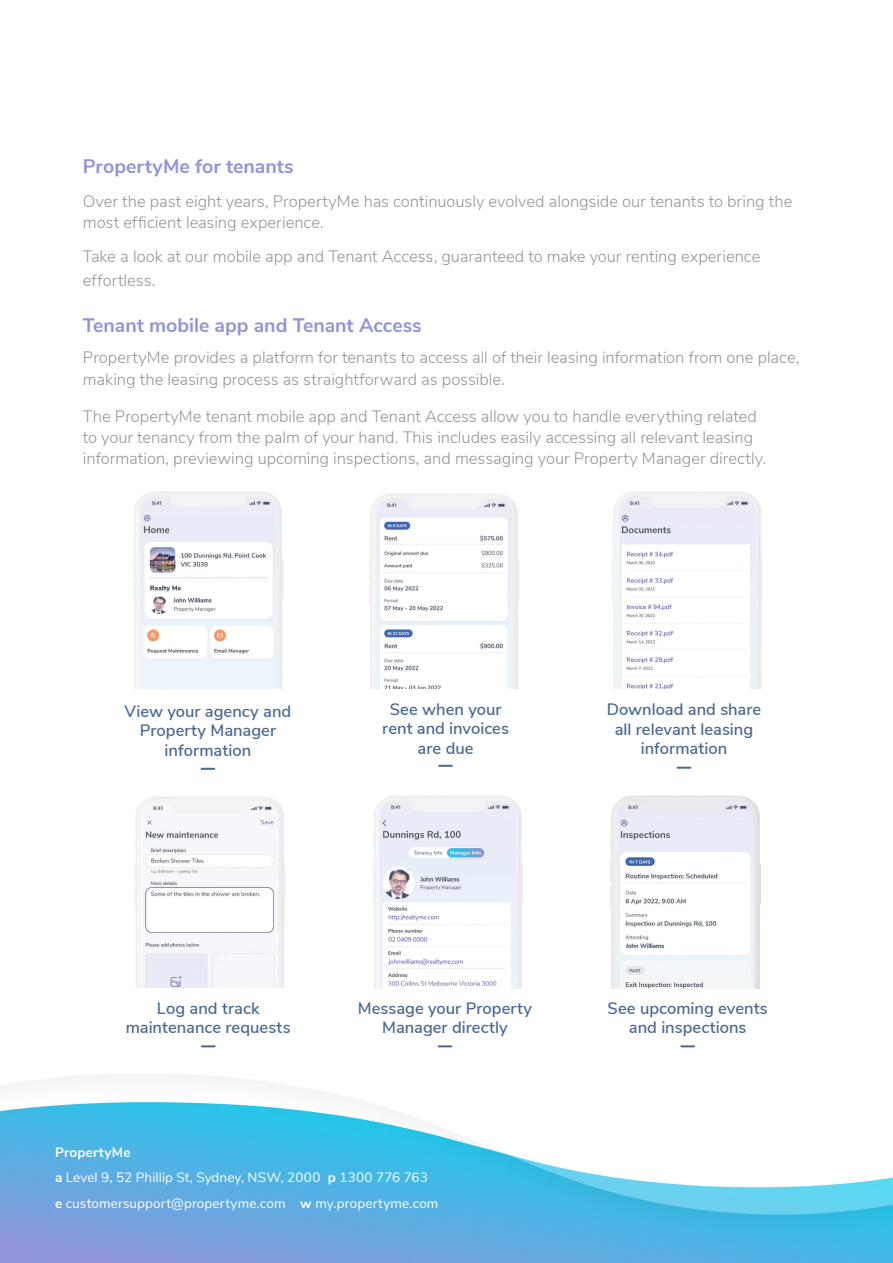
<style>
.page{position:relative;width:893px;height:1263px;background:#fff}
.page>*{position:absolute;margin:0;border:0;box-sizing:border-box;transform-origin:0 0}
.t1{font:700 19.5px "Nunito Sans";color:#9194da}
.t2{font:300 16.5px/21.5px "Nunito Sans";color:#939698}
.t3{font:600 16.5px/19.5px "Nunito Sans";color:#4c6993;text-align:center}
.t4{font:15px/25.5px "Nunito Sans";letter-spacing:.005em;color:#fff}
.t5{font:13.5px "Nunito Sans";letter-spacing:.01em;color:#fff}
.t6{font:700 13.5px "Nunito Sans";letter-spacing:.02em;color:#fff}
.s1{font-weight:700}
</style>
<div class="page">
<img style="left:0;top:688px;width:893px;height:574px">
<img style="left:133px;top:491px;width:151px;height:197px">
<svg style="left:201px;top:768px;width:14px;height:2px"></svg>
<img style="left:368px;top:493px;width:151px;height:195px">
<svg style="left:438px;top:765px;width:15px;height:2px"></svg>
<img style="left:612px;top:491px;width:151px;height:197px">
<svg style="left:677px;top:767px;width:14px;height:2px"></svg>
<img style="left:109px;top:773px;width:201px;height:215px">
<img style="left:346px;top:772px;width:201px;height:216px">
<svg style="left:201px;top:1045px;width:15px;height:2px"></svg>
<svg style="left:438px;top:1045px;width:14px;height:2px"></svg>
<svg style="left:680px;top:1045px;width:15px;height:2px"></svg>
<img style="left:584px;top:772px;width:201px;height:216px">
<p class="t1" style="left:83px;top:152px;width:212px">PropertyMe for tenants</p>
<p class="t2" style="left:83px;top:189px;width:711px">Over the past eight years, PropertyMe has continuously evolved alongside our tenants to bring the most efficient leasing experience.</p>
<p class="t2" style="left:83px;top:243px;width:679px;line-height:24.5px">Take a look at our mobile app and Tenant Access, guaranteed to make your renting experience effortless.</p>
<p class="t1" style="left:83px;top:311px;width:340px">Tenant mobile app and Tenant Access</p>
<p class="t2" style="left:83px;top:346px;width:718px">PropertyMe provides a platform for tenants to access all of their leasing information from one place, making the leasing process as straightforward as possible.</p>
<p class="t2" style="left:83px;top:404px;width:685px">The PropertyMe tenant mobile app and Tenant Access allow you to handle everything related to your tenancy from the palm of your hand. This includes easily accessing all relevant leasing information, previewing upcoming inspections, and messaging your Property Manager directly.</p>
<p class="t3" style="left:124px;top:700px;width:168px">View your agency and<br>Property Manager information</p>
<p class="t3" style="left:382px;top:698px;width:128px">See when your rent and invoices are due</p>
<p class="t3" style="left:607px;top:699px;width:156px">Download and share all relevant leasing information</p>
<p class="t3" style="left:157px;top:997px;width:104px">Log and track</p>
<p class="t3" style="left:126px;top:1016px;width:166px">maintenance requests</p>
<p class="t3" style="left:358px;top:997px;width:176px">Message your Property<br>Manager directly</p>
<p class="t3" style="left:608px;top:997px;width:162px">See upcoming events and inspections</p>
<p class="t6" style="left:55px;top:1142px;width:77px">PropertyMe</p>
<p class="t5" style="left:55px;top:1168px;width:374px"><span class="s1">a</span> Level 9, 52 Phillip St, Sydney, NSW, 2000 <span class="s1">p</span> 1300 776 763</p>
<p class="t5" style="left:55px;top:1193px;width:385px"><span class="s1">e</span> customersupport@propertyme.com <span class="s1">w</span> my.propertyme.com</p>
<p class="t4" style="left:61px;top:1139px;width:422px"><span class="s1">PropertyMe<br>a</span> Level 9, 52 Phillip St, Sydney, NSW, 2000 <span class="s1">p</span> 1300 776 763 <span class="s1">e</span> hello@propertyme.com <span class="s1">w</span> www.propertyme.com</p>
</div>
